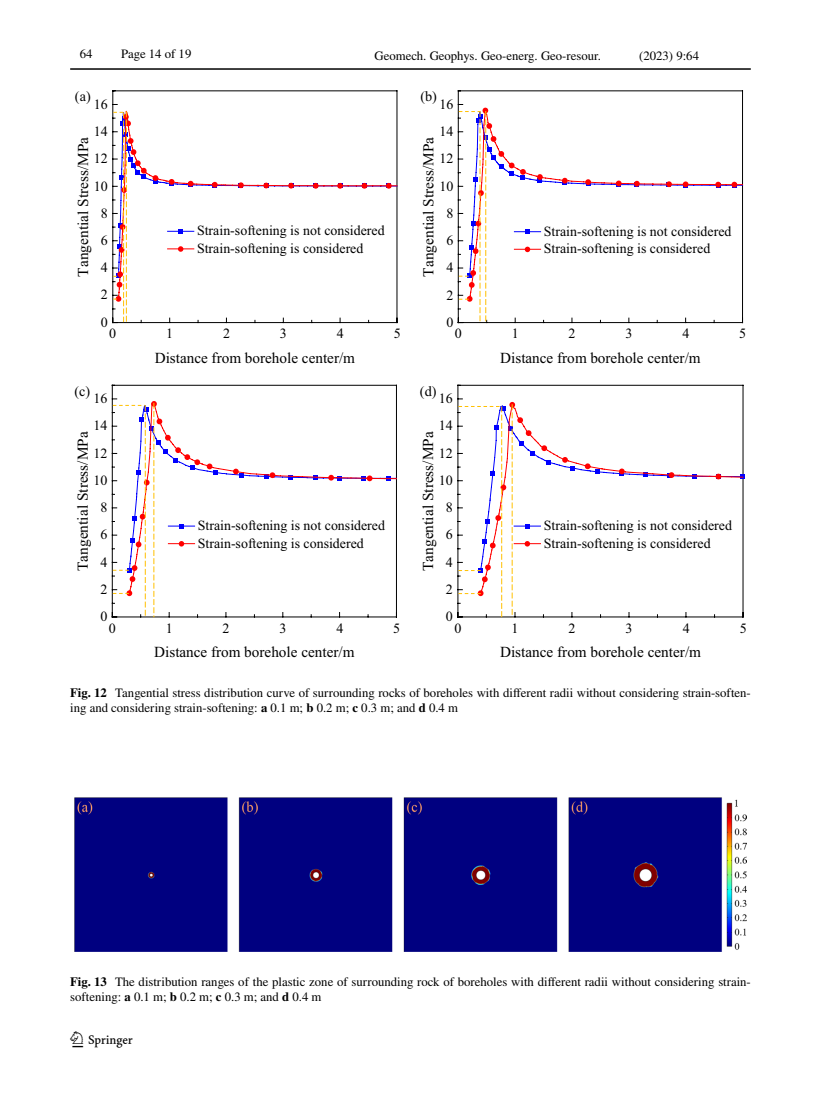
<style>
.page{position:relative;width:821px;height:1106px;background:#fff}
.page>*{position:absolute;margin:0;border:0;box-sizing:border-box;transform-origin:0 0}
.t1{font:22.5px "Springnew Regular 2";color:#000}
.t2{font:15.3px "Times New Roman PSMT7";color:#000}
.t3{font:15.15px "Times New Roman PSMT7";color:#000}
.t4{font:14.4px "Times New Roman PSMT7";color:#000}
.t5{font:14.1px/17.5px "Times New Roman PSMT7";color:#000}
.t6{font:13.95px/17.5px "Times New Roman PSMT7";color:#000}
.t7{font:12.75px/15px "STIX";color:#000}
.s1{font-weight:700}
</style>
<div class="page">
<hr style="left:70px;top:68px;width:680px;height:2px;background:#000">
<hr style="left:113px;top:90px;width:284px;height:1px;background:#000">
<hr style="left:112px;top:91px;width:1px;height:231px;background:#000">
<hr style="left:396px;top:91px;width:1px;height:231px;background:#000">
<svg style="left:112px;top:104px;width:285px;height:219px"></svg>
<hr style="left:458px;top:90px;width:284px;height:1px;background:#000">
<hr style="left:458px;top:91px;width:1px;height:231px;background:#000">
<hr style="left:742px;top:91px;width:1px;height:231px;background:#000">
<svg style="left:458px;top:104px;width:285px;height:219px"></svg>
<hr style="left:112px;top:385px;width:284px;height:1px;background:#000">
<hr style="left:112px;top:385px;width:1px;height:232px;background:#000">
<hr style="left:396px;top:385px;width:1px;height:232px;background:#000">
<svg style="left:112px;top:398px;width:285px;height:219px"></svg>
<hr style="left:458px;top:385px;width:285px;height:1px;background:#000">
<hr style="left:457px;top:385px;width:1px;height:232px;background:#000">
<hr style="left:742px;top:385px;width:1px;height:232px;background:#000">
<svg style="left:457px;top:398px;width:288px;height:219px"></svg>
<img style="left:74px;top:797px;width:672px;height:154px">
<p class="t7" style="left:80px;top:47px;width:14px">64</p>
<p class="t7" style="left:121px;top:47px;width:72px">Page 14 of 19</p>
<p class="t7" style="left:374px;top:49px;width:228px">Geomech. Geophys. Geo-energ. Geo-resour.</p>
<p class="t7" style="left:639px;top:49px;width:61px">(2023) 9:64</p>
<p class="t4" style="left:75px;top:87px;width:17px">(a)</p>
<p class="t5" style="left:94px;top:95px;width:15px">16</p>
<p class="t4" style="left:420px;top:87px;width:18px">(b)</p>
<p class="t5" style="left:439px;top:95px;width:15px">16</p>
<p class="t5" style="left:94px;top:122px;width:15px">14</p>
<p class="t3" style="left:73px;top:276px;width:141px;rotate:-90deg">Tangential Stress/MPa</p>
<p class="t5" style="left:94px;top:149px;width:15px">12</p>
<p class="t5" style="left:94px;top:177px;width:15px">10</p>
<p class="t5" style="left:101px;top:204px;width:8px">8</p>
<p class="t5" style="left:101px;top:231px;width:8px">6</p>
<p class="t5" style="left:101px;top:258px;width:8px">4</p>
<p class="t5" style="left:197px;top:222px;width:189px">Strain-softening is not considered<br>Strain-softening is considered</p>
<p class="t5" style="left:439px;top:122px;width:15px">14</p>
<p class="t3" style="left:418px;top:276px;width:141px;rotate:-90deg">Tangential Stress/MPa</p>
<p class="t5" style="left:439px;top:149px;width:15px">12</p>
<p class="t5" style="left:439px;top:177px;width:15px">10</p>
<p class="t5" style="left:446px;top:204px;width:8px">8</p>
<p class="t5" style="left:446px;top:231px;width:8px">6</p>
<p class="t5" style="left:446px;top:258px;width:8px">4</p>
<p class="t5" style="left:544px;top:222px;width:189px">Strain-softening is not considered<br>Strain-softening is considered</p>
<p class="t5" style="left:101px;top:286px;width:8px">2</p>
<p class="t5" style="left:446px;top:286px;width:8px">2</p>
<p class="t5" style="left:101px;top:313px;width:8px">0</p>
<p class="t5" style="left:109px;top:324px;width:8px">0</p>
<p class="t5" style="left:166px;top:324px;width:8px">1</p>
<p class="t5" style="left:223px;top:324px;width:8px">2</p>
<p class="t5" style="left:280px;top:324px;width:8px">3</p>
<p class="t5" style="left:337px;top:324px;width:8px">4</p>
<p class="t5" style="left:394px;top:324px;width:8px">5</p>
<p class="t5" style="left:446px;top:313px;width:8px">0</p>
<p class="t5" style="left:455px;top:324px;width:8px">0</p>
<p class="t5" style="left:511px;top:324px;width:8px">1</p>
<p class="t5" style="left:568px;top:324px;width:8px">2</p>
<p class="t5" style="left:625px;top:324px;width:8px">3</p>
<p class="t5" style="left:682px;top:324px;width:8px">4</p>
<p class="t5" style="left:739px;top:324px;width:8px">5</p>
<p class="t2" style="left:155px;top:347px;width:202px">Distance from borehole center/m</p>
<p class="t2" style="left:500px;top:347px;width:202px">Distance from borehole center/m</p>
<p class="t4" style="left:74px;top:381px;width:17px">(c)</p>
<p class="t5" style="left:93px;top:389px;width:15px">16</p>
<p class="t4" style="left:420px;top:381px;width:18px">(d)</p>
<p class="t5" style="left:439px;top:389px;width:16px">16</p>
<p class="t5" style="left:93px;top:416px;width:15px">14</p>
<p class="t3" style="left:72px;top:571px;width:141px;rotate:-90deg">Tangential Stress/MPa</p>
<p class="t5" style="left:93px;top:444px;width:15px">12</p>
<p class="t5" style="left:93px;top:471px;width:15px">10</p>
<p class="t5" style="left:100px;top:498px;width:8px">8</p>
<p class="t5" style="left:100px;top:525px;width:8px">6</p>
<p class="t5" style="left:100px;top:553px;width:8px">4</p>
<p class="t6" style="left:198px;top:516px;width:189px">Strain-softening is not considered<br>Strain-softening is considered</p>
<p class="t5" style="left:439px;top:416px;width:16px">14</p>
<p class="t3" style="left:418px;top:571px;width:141px;rotate:-90deg">Tangential Stress/MPa</p>
<p class="t5" style="left:439px;top:444px;width:16px">12</p>
<p class="t5" style="left:439px;top:471px;width:16px">10</p>
<p class="t5" style="left:446px;top:498px;width:9px">8</p>
<p class="t5" style="left:446px;top:525px;width:9px">6</p>
<p class="t5" style="left:446px;top:553px;width:9px">4</p>
<p class="t6" style="left:543px;top:516px;width:190px">Strain-softening is not considered<br>Strain-softening is considered</p>
<p class="t5" style="left:100px;top:580px;width:8px">2</p>
<p class="t5" style="left:446px;top:580px;width:9px">2</p>
<p class="t5" style="left:100px;top:607px;width:8px">0</p>
<p class="t5" style="left:109px;top:619px;width:8px">0</p>
<p class="t5" style="left:166px;top:619px;width:8px">1</p>
<p class="t5" style="left:222px;top:619px;width:8px">2</p>
<p class="t5" style="left:279px;top:619px;width:8px">3</p>
<p class="t5" style="left:336px;top:619px;width:8px">4</p>
<p class="t5" style="left:393px;top:619px;width:8px">5</p>
<p class="t5" style="left:446px;top:607px;width:9px">0</p>
<p class="t5" style="left:454px;top:619px;width:9px">0</p>
<p class="t5" style="left:511px;top:619px;width:9px">1</p>
<p class="t5" style="left:568px;top:619px;width:9px">2</p>
<p class="t5" style="left:625px;top:619px;width:9px">3</p>
<p class="t5" style="left:682px;top:619px;width:9px">4</p>
<p class="t5" style="left:739px;top:619px;width:9px">5</p>
<p class="t2" style="left:154px;top:642px;width:202px">Distance from borehole center/m</p>
<p class="t2" style="left:500px;top:642px;width:202px">Distance from borehole center/m</p>
<p class="t7" style="left:70px;top:686px;width:682px"><span class="s1">Fig. 12</span> Tangential stress distribution curve of surrounding rocks of boreholes with different radii without considering strain-soften&shy;ing and considering strain-softening: <span class="s1">a</span> 0.1 m; <span class="s1">b</span> 0.2 m; <span class="s1">c</span> 0.3 m; and <span class="s1">d</span> 0.4 m</p>
<p class="t7" style="left:70px;top:975px;width:682px"><span class="s1">Fig. 13</span> The distribution ranges of the plastic zone of surrounding rock of boreholes with different radii without considering strain&shy;softening: <span class="s1">a</span> 0.1 m; <span class="s1">b</span> 0.2 m; <span class="s1">c</span> 0.3 m; and <span class="s1">d</span> 0.4 m</p>
<h1 class="t1" style="left:72px;top:1031px;width:62px">1 3</h1>
</div>
